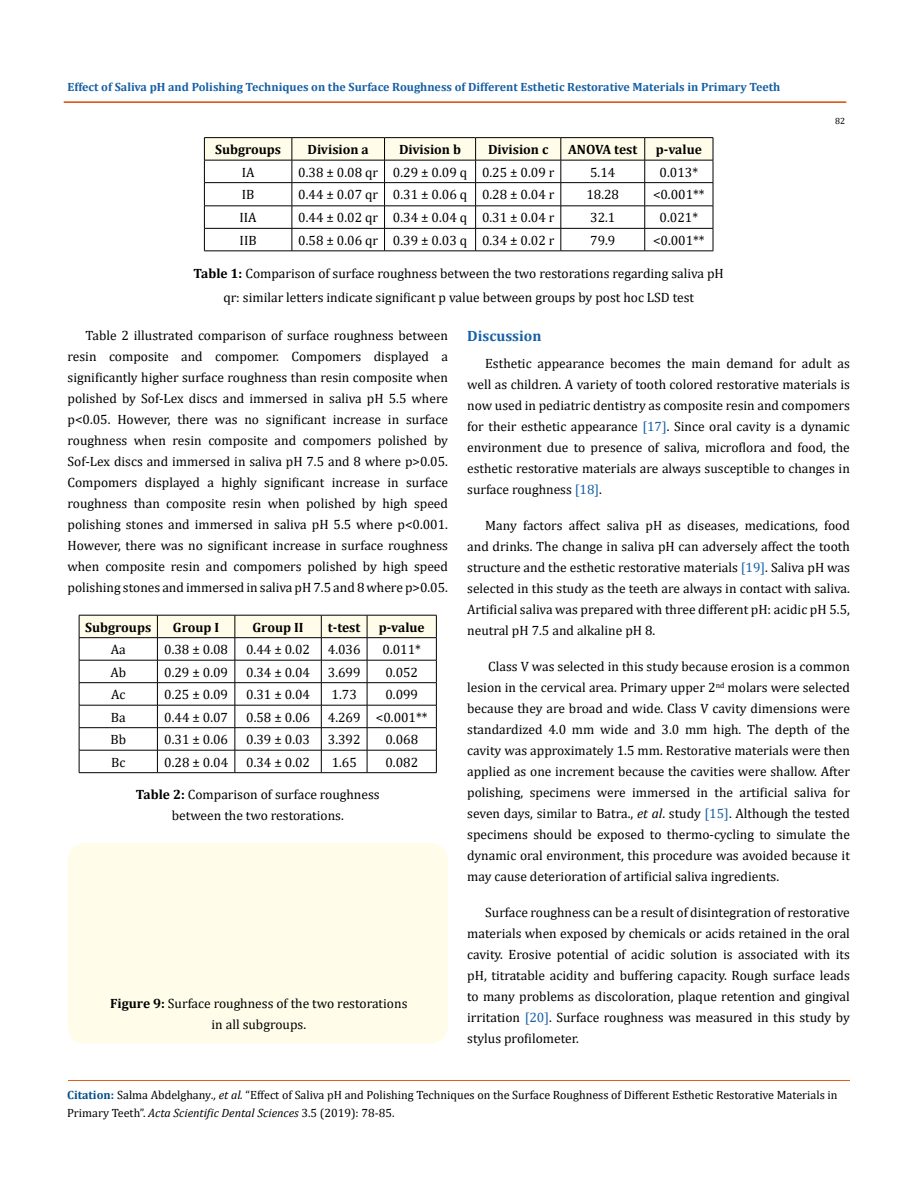
<style>
.page{position:relative;width:917px;height:1188px;background:#fff}
.page>*{position:absolute;margin:0;border:0;box-sizing:border-box;transform-origin:0 0}
.t1{font:700 15px "Cambria";color:#1560a6}
.t2{font:13.5px/21px "Cambria";color:#000;text-align:justify}
.t3{font:700 13.5px "Cambria";color:#000}
.t4{font:12px/18px "Cambria";color:#000}
.t5{font:700 12px "Cambria";color:#1560a6}
.t6{font:9px "Cambria";color:#000}
.s1{font-weight:700}
.s2{color:#1560a6}
.s3{font-style:italic}
.s4{font-weight:700;color:#035089}
</style>
<div class="page">
<div style="left:67px;top:843px;width:381px;height:201px;background:#fffde9;border-radius:18px"></div>
<hr style="left:204px;top:137px;width:88px;height:1px;background:#000">
<hr style="left:292px;top:137px;width:92px;height:1px;background:#000">
<hr style="left:384px;top:137px;width:91px;height:1px;background:#000">
<hr style="left:475px;top:137px;width:86px;height:1px;background:#000">
<hr style="left:561px;top:137px;width:83px;height:1px;background:#000">
<hr style="left:644px;top:137px;width:69px;height:1px;background:#000">
<svg style="left:204px;top:138px;width:509px;height:113px"></svg>
<hr style="left:204px;top:251px;width:88px;height:1px;background:#000">
<hr style="left:292px;top:251px;width:92px;height:1px;background:#000">
<hr style="left:384px;top:251px;width:91px;height:1px;background:#000">
<hr style="left:475px;top:251px;width:86px;height:1px;background:#000">
<hr style="left:561px;top:251px;width:83px;height:1px;background:#000">
<hr style="left:644px;top:251px;width:69px;height:1px;background:#000">
<svg style="left:79px;top:615px;width:358px;height:158px"></svg>
<hr style="left:79px;top:772px;width:78px;height:1px;background:#000">
<hr style="left:157px;top:772px;width:78px;height:1px;background:#000">
<hr style="left:235px;top:772px;width:86px;height:1px;background:#000">
<hr style="left:321px;top:772px;width:46px;height:1px;background:#000">
<hr style="left:367px;top:772px;width:69px;height:1px;background:#000">
<hr style="left:68px;top:1081px;width:781px;height:1px;background:#e05d1a">
<div style="left:64px;top:102px;width:782px;height:1px;border:1px solid #e05d1a"></div>
<p class="t5" style="left:67px;top:79px;width:714px">Effect of Saliva pH and Polishing Techniques on the Surface Roughness of Different Esthetic Restorative Materials in Primary Teeth</p>
<p class="t6" style="left:835px;top:115px;width:11px">82</p>
<p class="t3" style="left:215px;top:140px;width:68px">Subgroups</p>
<p class="t3" style="left:307px;top:140px;width:63px">Division a</p>
<p class="t3" style="left:399px;top:140px;width:64px">Division b</p>
<p class="t3" style="left:488px;top:140px;width:62px">Division c</p>
<p class="t3" style="left:568px;top:140px;width:71px">ANOVA test</p>
<p class="t3" style="left:655px;top:140px;width:48px">p-value</p>
<p class="t2" style="left:242px;top:161px;width:14px">IA</p>
<p class="t2" style="left:298px;top:161px;width:257px">0.38 ± 0.08 qr 0.29 ± 0.09 q 0.25 ± 0.09 r</p>
<p class="t2" style="left:590px;top:161px;width:27px">5.14</p>
<p class="t2" style="left:659px;top:161px;width:40px">0.013*</p>
<p class="t2" style="left:242px;top:184px;width:14px">IB</p>
<p class="t2" style="left:298px;top:184px;width:257px">0.44 ± 0.07 qr 0.31 ± 0.06 q 0.28 ± 0.04 r</p>
<p class="t2" style="left:586px;top:184px;width:34px">18.28</p>
<p class="t2" style="left:653px;top:184px;width:53px">&lt;0.001**</p>
<p class="t2" style="left:239px;top:207px;width:19px">IIA</p>
<p class="t2" style="left:298px;top:207px;width:257px">0.44 ± 0.02 qr 0.34 ± 0.04 q 0.31 ± 0.04 r</p>
<p class="t2" style="left:590px;top:207px;width:27px">32.1</p>
<p class="t2" style="left:659px;top:207px;width:40px">0.021*</p>
<p class="t2" style="left:240px;top:230px;width:18px">IIB</p>
<p class="t2" style="left:298px;top:230px;width:257px">0.58 ± 0.06 qr 0.39 ± 0.03 q 0.34 ± 0.02 r</p>
<p class="t2" style="left:590px;top:230px;width:27px">79.9</p>
<p class="t2" style="left:653px;top:230px;width:53px">&lt;0.001**</p>
<p class="t2" style="left:193px;top:262px;width:532px;line-height:24px;text-align:center"><span class="s1">Table 1:</span> Comparison of surface roughness between the two restorations regarding saliva pH qr: similar letters indicate significant p value between groups by post hoc LSD test</p>
<p class="t2" style="left:67px;top:325px;width:382px;text-indent:18px">Table 2 illustrated comparison of surface roughness between resin composite and compomer. Compomers displayed a significantly higher surface roughness than resin composite when polished by Sof-Lex discs and immersed in saliva pH 5.5 where p&lt;0.05. However, there was no significant increase in surface roughness when resin composite and compomers polished by Sof-Lex discs and immersed in saliva pH 7.5 and 8 where p&gt;0.05.<br>Compomers displayed a highly significant increase in surface roughness than composite resin when polished by high speed polishing stones and immersed in saliva pH 5.5 where p&lt;0.001.<br>However, there was no significant increase in surface roughness when composite resin and compomers polished by high speed polishing stones and immersed in saliva pH 7.5 and 8 where p&gt;0.05.</p>
<p class="t3" style="left:85px;top:618px;width:68px">Subgroups</p>
<p class="t3" style="left:173px;top:618px;width:48px">Group I</p>
<p class="t3" style="left:252px;top:618px;width:52px">Group II</p>
<p class="t3" style="left:328px;top:618px;width:34px">t-test</p>
<p class="t3" style="left:378px;top:618px;width:48px">p-value</p>
<p class="t2" style="left:111px;top:639px;width:16px">Aa</p>
<p class="t2" style="left:164px;top:639px;width:65px">0.38 ± 0.08</p>
<p class="t2" style="left:246px;top:639px;width:65px">0.44 ± 0.02</p>
<p class="t2" style="left:328px;top:639px;width:34px">4.036</p>
<p class="t2" style="left:382px;top:639px;width:40px">0.011*</p>
<p class="t2" style="left:110px;top:662px;width:17px">Ab</p>
<p class="t2" style="left:164px;top:662px;width:65px">0.29 ± 0.09</p>
<p class="t2" style="left:246px;top:662px;width:65px">0.34 ± 0.04</p>
<p class="t2" style="left:328px;top:662px;width:34px">3.699</p>
<p class="t2" style="left:385px;top:662px;width:34px">0.052</p>
<p class="t2" style="left:111px;top:684px;width:16px">Ac</p>
<p class="t2" style="left:164px;top:684px;width:65px">0.25 ± 0.09</p>
<p class="t2" style="left:246px;top:684px;width:65px">0.31 ± 0.04</p>
<p class="t2" style="left:331px;top:684px;width:27px">1.73</p>
<p class="t2" style="left:385px;top:684px;width:34px">0.099</p>
<p class="t2" style="left:111px;top:707px;width:16px">Ba</p>
<p class="t2" style="left:164px;top:707px;width:65px">0.44 ± 0.07</p>
<p class="t2" style="left:246px;top:707px;width:65px">0.58 ± 0.06</p>
<p class="t2" style="left:328px;top:707px;width:101px">4.269 &lt;0.001**</p>
<p class="t2" style="left:110px;top:729px;width:17px">Bb</p>
<p class="t2" style="left:164px;top:729px;width:65px">0.31 ± 0.06</p>
<p class="t2" style="left:246px;top:729px;width:65px">0.39 ± 0.03</p>
<p class="t2" style="left:328px;top:729px;width:34px">3.392</p>
<p class="t2" style="left:385px;top:729px;width:34px">0.068</p>
<p class="t2" style="left:111px;top:752px;width:16px">Bc</p>
<p class="t2" style="left:164px;top:752px;width:65px">0.28 ± 0.04</p>
<p class="t2" style="left:246px;top:752px;width:65px">0.34 ± 0.02</p>
<p class="t2" style="left:331px;top:752px;width:27px">1.65</p>
<p class="t2" style="left:385px;top:752px;width:34px">0.082</p>
<p class="t2" style="left:136px;top:784px;width:245px;text-align:center"><span class="s1">Table 2:</span> Comparison of surface roughness between the two restorations.</p>
<p class="t1" style="left:467px;top:326px;width:76px">Discussion</p>
<p class="t2" style="left:467px;top:353px;width:384px;text-indent:18px">Esthetic appearance becomes the main demand for adult as well as children. A variety of tooth colored restorative materials is now used in pediatric dentistry as composite resin and compomers for their esthetic appearance <span class="s2">[17]</span>. Since oral cavity is a dynamic environment due to presence of saliva, microflora and food, the esthetic restorative materials are always susceptible to changes in surface roughness <span class="s2">[18]</span>.</p>
<p class="t2" style="left:467px;top:515px;width:384px;text-indent:18px">Many factors affect saliva pH as diseases, medications, food and drinks. The change in saliva pH can adversely affect the tooth structure and the esthetic restorative materials <span class="s2">[19]</span>. Saliva pH was selected in this study as the teeth are always in contact with saliva.<br>Artificial saliva was prepared with three different pH: acidic pH 5.5, neutral pH 7.5 and alkaline pH 8.</p>
<p class="t2" style="left:467px;top:656px;width:384px;text-indent:21px">Class V was selected in this study because erosion is a common lesion in the cervical area. Primary upper 2<sup>nd</sup> molars were selected because they are broad and wide. Class V cavity dimensions were standardized 4.0 mm wide and 3.0 mm high. The depth of the cavity was approximately 1.5 mm. Restorative materials were then applied as one increment because the cavities were shallow. After polishing, specimens were immersed in the artificial saliva for seven days, similar to Batra., <span class="s3">et al</span>. study <span class="s2">[15]</span>. Although the tested specimens should be exposed to thermo-cycling to simulate the dynamic oral environment, this procedure was avoided because it may cause deterioration of artificial saliva ingredients.</p>
<p class="t2" style="left:467px;top:902px;width:384px;text-indent:18px">Surface roughness can be a result of disintegration of restorative materials when exposed by chemicals or acids retained in the oral cavity. Erosive potential of acidic solution is associated with its pH, titratable acidity and buffering capacity. Rough surface leads to many problems as discoloration, plaque retention and gingival irritation <span class="s2">[20]</span>. Surface roughness was measured in this study by stylus profilometer.</p>
<p class="t2" style="left:110px;top:993px;width:299px;text-align:center"><span class="s1">Figure 9:</span> Surface roughness of the two restorations in all subgroups.</p>
<p class="t4" style="left:67px;top:1086px;width:771px"><span class="s4">Citation:</span> Salma Abdelghany<span class="s3">., et al.</span> “Effect of Saliva pH and Polishing Techniques on the Surface Roughness of Different Esthetic Restorative Materials in<br>Primary Teeth”. <span class="s3">Acta Scientific Dental Sciences</span> 3.5 (2019): 78-85.</p>
</div>
